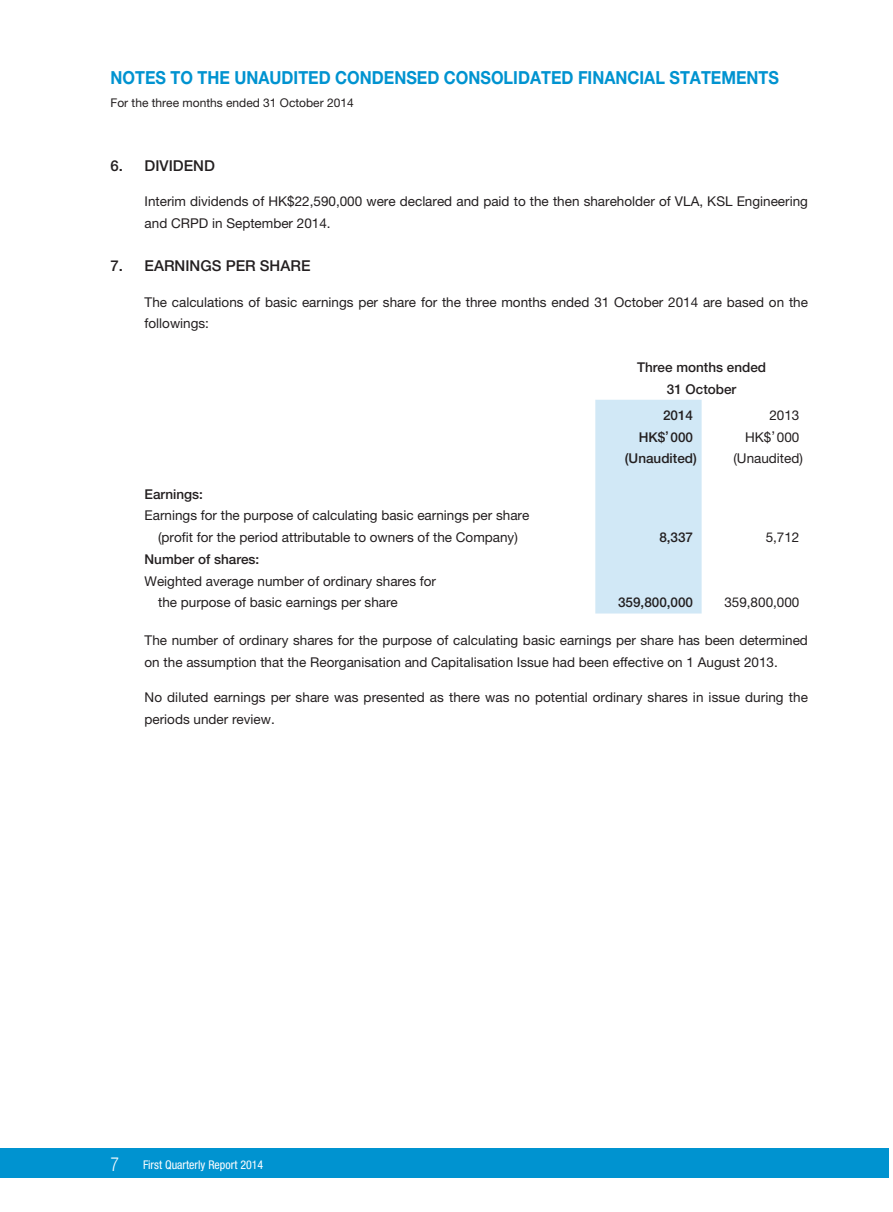
<style>
.page{position:relative;width:893px;height:1212px;background:#fff}
.page>*{position:absolute;margin:0;border:0;box-sizing:border-box;transform-origin:0 0}
.t1{font:700 18px "Helvetica Neue LT Std";color:#0093d0;scale:.9 1}
._3__標題{font:500 15px "Helvetica Neue LT Std";color:#231f20}
._1__內文{font:13.5px/21.8px "Helvetica Neue LT Std";color:#231f20}
._1__內文-2{font:500 13.5px "Helvetica Neue LT Std";color:#231f20}
.t2{font:12px "Helvetica Neue LT Std";color:#231f20}
.t3{font:condensed 12px "Helvetica Neue LT Std";color:#fff}
.s1{font-weight:300;font-stretch:normal;font-size:19.5px}
</style>
<div class="page">
<div style="left:0;top:1148px;width:889px;height:30px;background:#0093d0"></div>
<div style="left:595px;top:400px;width:107px;height:213px;background:#d1e8f6"></div>
<h1 class="t1" style="left:111px;top:67px;width:744px">NOTES TO THE UNAUDITED CONDENSED CONSOLIDATED FINANCIAL STATEMENTS</h1>
<p class="t2" style="left:111px;top:95px;width:245px">For the three months ended 31 October 2014</p>
<p class="_3__標題" style="left:111px;top:156px;width:106px">6. DIVIDEND</p>
<p class="_1__內文" style="left:145px;top:190px;width:665px">Interim dividends of HK$22,590,000 were declared and paid to the then shareholder of VLA, KSL Engineering and CRPD in September 2014.</p>
<p class="_3__標題" style="left:111px;top:257px;width:201px">7. EARNINGS PER SHARE</p>
<p class="_1__內文" style="left:145px;top:291px;width:665px">The calculations of basic earnings per share for the three months ended 31 October 2014 are based on the followings:</p>
<p class="_1__內文-2" style="left:637px;top:359px;width:131px">Three months ended</p>
<p class="_1__內文-2" style="left:667px;top:381px;width:71px">31 October</p>
<p class="_1__內文-2" style="left:663px;top:407px;width:32px">2014</p>
<p class="_1__內文" style="left:769px;top:404px;width:32px">2013</p>
<p class="_1__內文-2" style="left:639px;top:429px;width:56px">HK$’000</p>
<p class="_1__內文" style="left:745px;top:426px;width:56px">HK$’000</p>
<p class="_1__內文-2" style="left:625px;top:450px;width:74px">(Unaudited)</p>
<p class="_1__內文" style="left:733px;top:447px;width:71px">(Unaudited)</p>
<p class="_1__內文-2" style="left:145px;top:486px;width:60px">Earnings:</p>
<p class="_1__內文" style="left:145px;top:504px;width:386px">Earnings for the purpose of calculating basic earnings per share</p>
<p class="_1__內文" style="left:158px;top:526px;width:361px">(profit for the period attributable to owners of the Company)</p>
<p class="_1__內文-2" style="left:659px;top:529px;width:35px">8,337</p>
<p class="_1__內文" style="left:766px;top:526px;width:35px">5,712</p>
<p class="_1__內文-2" style="left:145px;top:551px;width:116px">Number of shares:</p>
<p class="_1__內文" style="left:145px;top:570px;width:293px">Weighted average number of ordinary shares for</p>
<p class="_1__內文" style="left:158px;top:591px;width:241px">the purpose of basic earnings per share</p>
<p class="_1__內文-2" style="left:618px;top:594px;width:77px">359,800,000</p>
<p class="_1__內文" style="left:724px;top:591px;width:77px">359,800,000</p>
<p class="_1__內文" style="left:145px;top:629px;width:665px">The number of ordinary shares for the purpose of calculating basic earnings per share has been determined on the assumption that the Reorganisation and Capitalisation Issue had been effective on 1 August 2013.</p>
<p class="_1__內文" style="left:145px;top:686px;width:665px">No diluted earnings per share was presented as there was no potential ordinary shares in issue during the periods under review.</p>
<p class="t3" style="left:111px;top:1157px;width:154px"><span class="s1">7</span> First Quarterly Report 2014</p>
</div>
